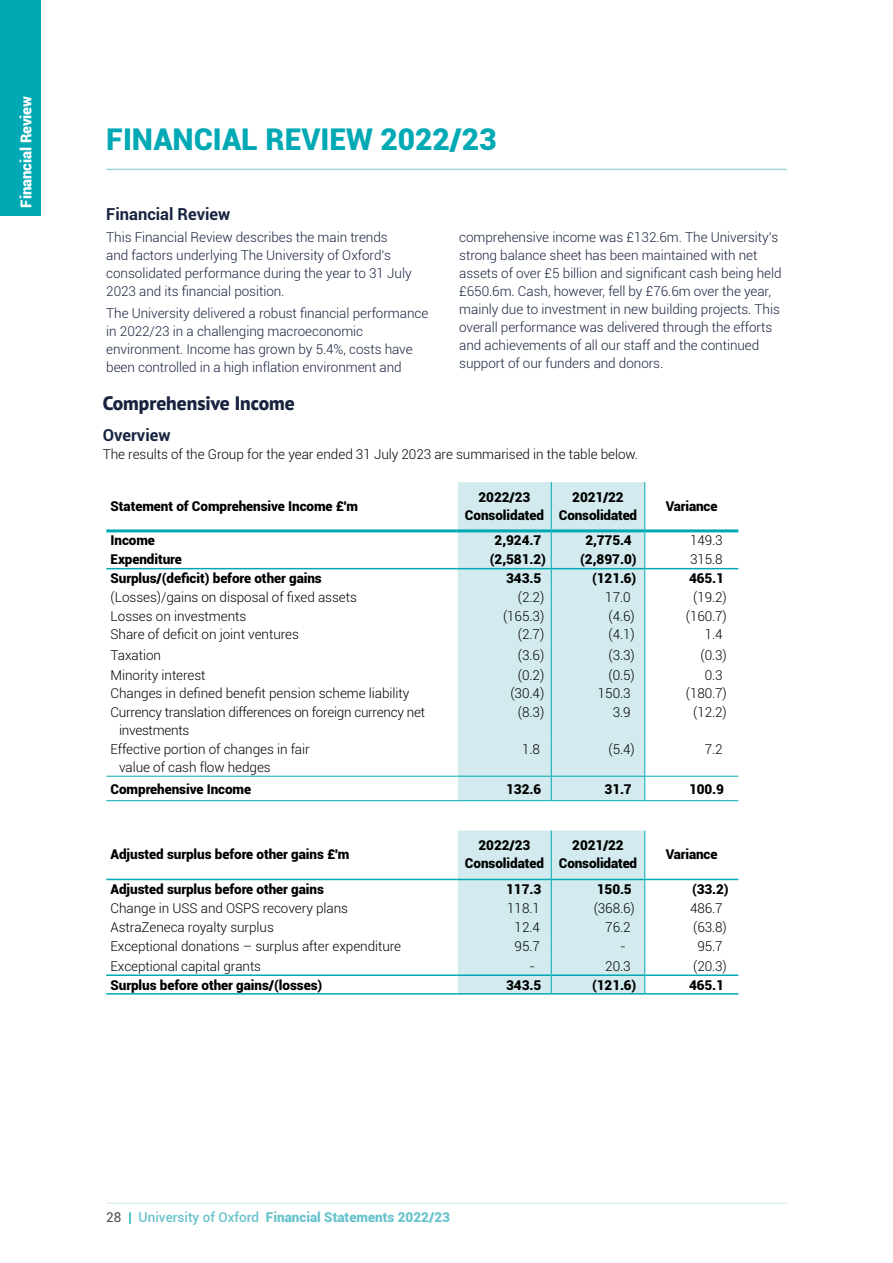
<style>
.page{position:relative;width:893px;height:1263px;background:#fff}
.page>*{position:absolute;margin:0;border:0;box-sizing:border-box;transform-origin:0 0}
.t1{font:900 30px "Roboto";color:#00a9b4}
.t2{font:800 19.5px "PT Sans Pro";color:#18233f}
.t3{font:700 16.5px "Roboto";color:#18233f}
.t4{font:900 15px "Roboto";letter-spacing:-.005em;color:#fff}
.t5{font:300 13.5px/18px "Roboto";letter-spacing:-.005em;color:#18233f}
.t6{font:300 13.5px/18px "Roboto";letter-spacing:-.005em;color:#000}
.t7{font:900 13.5px/18px "Roboto";letter-spacing:-.005em;color:#000;text-align:center}
.t8{font:900 13.5px "Roboto";color:#69c3cb}
.s1{font-weight:400;color:#474d4e}
.s2{font-weight:400;color:#00a9b4}
.s3{font-weight:500}
</style>
<div class="page">
<hr style="left:106px;top:1203px;width:681px;height:1px;background:#d3ebee">
<div style="left:0;top:0;width:41px;height:216px;background:#00a9b4"></div>
<hr style="left:106px;top:169px;width:681px;height:1px;background:#9fd5db">
<div style="left:458px;top:482px;width:186px;height:318px;background:#d3ebee"></div>
<hr style="left:551px;top:482px;width:1px;height:47px;background:#00a9b4">
<hr style="left:644px;top:482px;width:1px;height:47px;background:#00a9b4">
<svg style="left:551px;top:532px;width:1px;height:171px"></svg>
<svg style="left:644px;top:532px;width:1px;height:171px"></svg>
<hr style="left:551px;top:703px;width:1px;height:36px;background:#00a9b4">
<hr style="left:644px;top:703px;width:1px;height:36px;background:#00a9b4">
<hr style="left:551px;top:739px;width:1px;height:37px;background:#00a9b4">
<hr style="left:644px;top:739px;width:1px;height:37px;background:#00a9b4">
<hr style="left:106px;top:776px;width:352px;height:1px;background:#00a9b4">
<hr style="left:458px;top:776px;width:93px;height:1px;background:#00a9b4">
<hr style="left:551px;top:776px;width:94px;height:1px;background:#00a9b4">
<svg style="left:551px;top:776px;width:1px;height:24px"></svg>
<hr style="left:645px;top:776px;width:93px;height:1px;background:#00a9b4">
<svg style="left:644px;top:776px;width:1px;height:24px"></svg>
<hr style="left:106px;top:800px;width:352px;height:1px;background:#00a9b4">
<hr style="left:458px;top:800px;width:93px;height:1px;background:#00a9b4">
<hr style="left:551px;top:800px;width:94px;height:1px;background:#00a9b4">
<hr style="left:645px;top:800px;width:93px;height:1px;background:#00a9b4">
<hr style="left:106px;top:568px;width:352px;height:1px;background:#00a9b4">
<hr style="left:458px;top:568px;width:93px;height:1px;background:#00a9b4">
<hr style="left:551px;top:568px;width:94px;height:1px;background:#00a9b4">
<hr style="left:645px;top:568px;width:93px;height:1px;background:#00a9b4">
<hr style="left:106px;top:529px;width:352px;height:3px;background:#00a9b4">
<hr style="left:458px;top:529px;width:93px;height:3px;background:#00a9b4">
<hr style="left:551px;top:529px;width:94px;height:3px;background:#00a9b4">
<hr style="left:645px;top:529px;width:93px;height:3px;background:#00a9b4">
<div style="left:458px;top:831px;width:187px;height:162px;background:#d3ebee"></div>
<hr style="left:106px;top:974px;width:352px;height:2px;background:#00a9b4">
<hr style="left:458px;top:974px;width:93px;height:2px;background:#00a9b4">
<hr style="left:551px;top:974px;width:94px;height:2px;background:#00a9b4">
<hr style="left:645px;top:974px;width:93px;height:2px;background:#00a9b4">
<hr style="left:106px;top:993px;width:352px;height:1px;background:#00a9b4">
<hr style="left:458px;top:993px;width:93px;height:1px;background:#00a9b4">
<hr style="left:551px;top:993px;width:94px;height:1px;background:#00a9b4">
<hr style="left:645px;top:993px;width:93px;height:1px;background:#00a9b4">
<hr style="left:106px;top:879px;width:352px;height:1px;background:#00a9b4">
<hr style="left:458px;top:879px;width:93px;height:1px;background:#00a9b4">
<hr style="left:551px;top:879px;width:94px;height:1px;background:#00a9b4">
<hr style="left:645px;top:879px;width:93px;height:1px;background:#00a9b4">
<p class="t4" style="left:16px;top:207px;width:113px;rotate:-90deg">Financial Review</p>
<h1 class="t1" style="left:106px;top:118px;width:392px">FINANCIAL REVIEW 2022/23</h1>
<p class="t3" style="left:106px;top:202px;width:126px">Financial Review</p>
<p class="t5" style="left:106px;top:228px;width:307px">This Financial Review describes the main trends and factors underlying The University of Oxford’s consolidated performance during the year to 31 July 2023 and its financial position.</p>
<p class="t5" style="left:106px;top:304px;width:323px">The University delivered a robust financial performance in 2022/23 in a challenging macroeconomic environment. Income has grown by 5.4%, costs have been controlled in a high inflation environment and</p>
<p class="t5" style="left:459px;top:228px;width:324px">comprehensive income was £132.6m. The University’s strong balance sheet has been maintained with net assets of over £5 billion and significant cash being held £650.6m. Cash, however, fell by £76.6m over the year, mainly due to investment in new building projects. This overall performance was delivered through the efforts and achievements of all our staff and the continued support of our funders and donors.</p>
<h2 class="t2" style="left:103px;top:390px;width:194px">Comprehensive Income</h2>
<p class="t3" style="left:103px;top:423px;width:69px">Overview</p>
<p class="t6" style="left:103px;top:444px;width:537px">The results of the Group for the year ended 31 July 2023 are summarised in the table below.</p>
<p class="t7" style="left:111px;top:496px;width:249px">Statement of Comprehensive Income £'m</p>
<p class="t7" style="left:465px;top:487px;width:81px">2022/23<br>Consolidated</p>
<p class="t7" style="left:559px;top:487px;width:80px">2021/22<br>Consolidated</p>
<p class="t7" style="left:666px;top:496px;width:53px">Variance</p>
<p class="t7" style="left:111px;top:531px;width:46px">Income</p>
<p class="t7" style="left:495px;top:531px;width:48px">2,924.7</p>
<p class="t7" style="left:585px;top:531px;width:48px">2,775.4</p>
<p class="t6" style="left:690px;top:531px;width:34px">149.3</p>
<p class="t7" style="left:111px;top:550px;width:73px">Expenditure</p>
<p class="t7" style="left:490px;top:550px;width:58px">(2,581.2)</p>
<p class="t7" style="left:580px;top:550px;width:58px">(2,897.0)</p>
<p class="t6" style="left:690px;top:550px;width:34px">315.8</p>
<p class="t7" style="left:111px;top:569px;width:213px">Surplus/(deficit) before other gains</p>
<p class="t7" style="left:506px;top:569px;width:37px">343.5</p>
<p class="t7" style="left:592px;top:569px;width:46px">(121.6)</p>
<p class="t7" style="left:689px;top:569px;width:36px">465.1</p>
<p class="t6" style="left:111px;top:588px;width:248px">(Losses)/gains on disposal of fixed assets</p>
<p class="t6" style="left:518px;top:588px;width:28px">(2.2)</p>
<p class="t6" style="left:605px;top:588px;width:27px">17.0</p>
<p class="t6" style="left:693px;top:588px;width:35px">(19.2)</p>
<p class="t6" style="left:111px;top:606px;width:137px">Losses on investments</p>
<p class="t6" style="left:503px;top:606px;width:43px">(165.3)</p>
<p class="t6" style="left:609px;top:606px;width:28px">(4.6)</p>
<p class="t6" style="left:686px;top:606px;width:42px">(160.7)</p>
<p class="t6" style="left:111px;top:625px;width:190px">Share of deficit on joint ventures</p>
<p class="t6" style="left:518px;top:625px;width:28px">(2.7)</p>
<p class="t6" style="left:609px;top:625px;width:28px">(4.1)</p>
<p class="t6" style="left:705px;top:625px;width:19px">1.4</p>
<p class="t6" style="left:111px;top:645px;width:52px">Taxation</p>
<p class="t6" style="left:518px;top:645px;width:28px">(3.6)</p>
<p class="t6" style="left:609px;top:645px;width:28px">(3.3)</p>
<p class="t6" style="left:701px;top:645px;width:28px">(0.3)</p>
<p class="t6" style="left:111px;top:665px;width:97px">Minority interest</p>
<p class="t6" style="left:518px;top:665px;width:28px">(0.2)</p>
<p class="t6" style="left:609px;top:665px;width:28px">(0.5)</p>
<p class="t6" style="left:705px;top:665px;width:19px">0.3</p>
<p class="t6" style="left:111px;top:684px;width:300px">Changes in defined benefit pension scheme liability</p>
<p class="t6" style="left:510px;top:684px;width:35px">(30.4)</p>
<p class="t6" style="left:598px;top:684px;width:34px">150.3</p>
<p class="t6" style="left:686px;top:684px;width:42px">(180.7)</p>
<p class="t6" style="left:119px;top:703px;width:308px;text-indent:-9px">Currency translation differences on foreign currency net investments</p>
<p class="t6" style="left:518px;top:703px;width:28px">(8.3)</p>
<p class="t6" style="left:613px;top:703px;width:19px">3.9</p>
<p class="t6" style="left:693px;top:703px;width:35px">(12.2)</p>
<p class="t6" style="left:119px;top:740px;width:192px;text-indent:-9px">Effective portion of changes in fair value of cash flow hedges</p>
<p class="t6" style="left:522px;top:740px;width:20px">1.8</p>
<p class="t6" style="left:609px;top:740px;width:28px">(5.4)</p>
<p class="t6" style="left:705px;top:740px;width:19px">7.2</p>
<p class="t7" style="left:111px;top:779px;width:142px">Comprehensive Income</p>
<p class="t7" style="left:506px;top:779px;width:37px">132.6</p>
<p class="t7" style="left:605px;top:779px;width:29px">31.7</p>
<p class="t7" style="left:689px;top:779px;width:36px">100.9</p>
<p class="t7" style="left:111px;top:845px;width:240px">Adjusted surplus before other gains £'m</p>
<p class="t7" style="left:465px;top:836px;width:81px">2022/23<br>Consolidated</p>
<p class="t7" style="left:559px;top:836px;width:80px">2021/22<br>Consolidated</p>
<p class="t7" style="left:666px;top:845px;width:53px">Variance</p>
<p class="t7" style="left:111px;top:879px;width:215px">Adjusted surplus before other gains</p>
<p class="t7" style="left:506px;top:879px;width:37px">117.3</p>
<p class="t7" style="left:597px;top:879px;width:36px">150.5</p>
<p class="t7" style="left:692px;top:879px;width:38px">(33.2)</p>
<p class="t6" style="left:111px;top:899px;width:239px">Change in USS and OSPS recovery plans</p>
<p class="t6" style="left:507px;top:899px;width:34px">118.1</p>
<p class="t6" style="left:594px;top:899px;width:42px">(368.6)</p>
<p class="t6" style="left:690px;top:899px;width:34px">486.7</p>
<p class="t6" style="left:111px;top:918px;width:165px">AstraZeneca royalty surplus</p>
<p class="t6" style="left:515px;top:918px;width:27px">12.4</p>
<p class="t6" style="left:605px;top:918px;width:27px">76.2</p>
<p class="t6" style="left:693px;top:918px;width:35px">(63.8)</p>
<p class="t6" style="left:111px;top:936px;width:292px">Exceptional donations – surplus after expenditure</p>
<p class="t6" style="left:515px;top:936px;width:27px">95.7</p>
<p class="t6" style="left:620px;top:936px;width:7px">-</p>
<p class="t6" style="left:697px;top:936px;width:27px">95.7</p>
<p class="t6" style="left:111px;top:957px;width:152px">Exceptional capital grants</p>
<p class="t6" style="left:529px;top:957px;width:7px">-</p>
<p class="t6" style="left:605px;top:957px;width:27px">20.3</p>
<p class="t6" style="left:693px;top:957px;width:35px">(20.3)</p>
<p class="t7" style="left:111px;top:975px;width:213px">Surplus before other gains/(losses)</p>
<p class="t7" style="left:506px;top:975px;width:37px">343.5</p>
<p class="t7" style="left:592px;top:975px;width:46px">(121.6)</p>
<p class="t7" style="left:689px;top:975px;width:36px">465.1</p>
<p class="t8" style="left:106px;top:1208px;width:345px"><span class="s1">28</span> <span class="s2">|</span> <span class="s3">University of Oxford</span> Financial Statements 2022/23</p>
</div>
